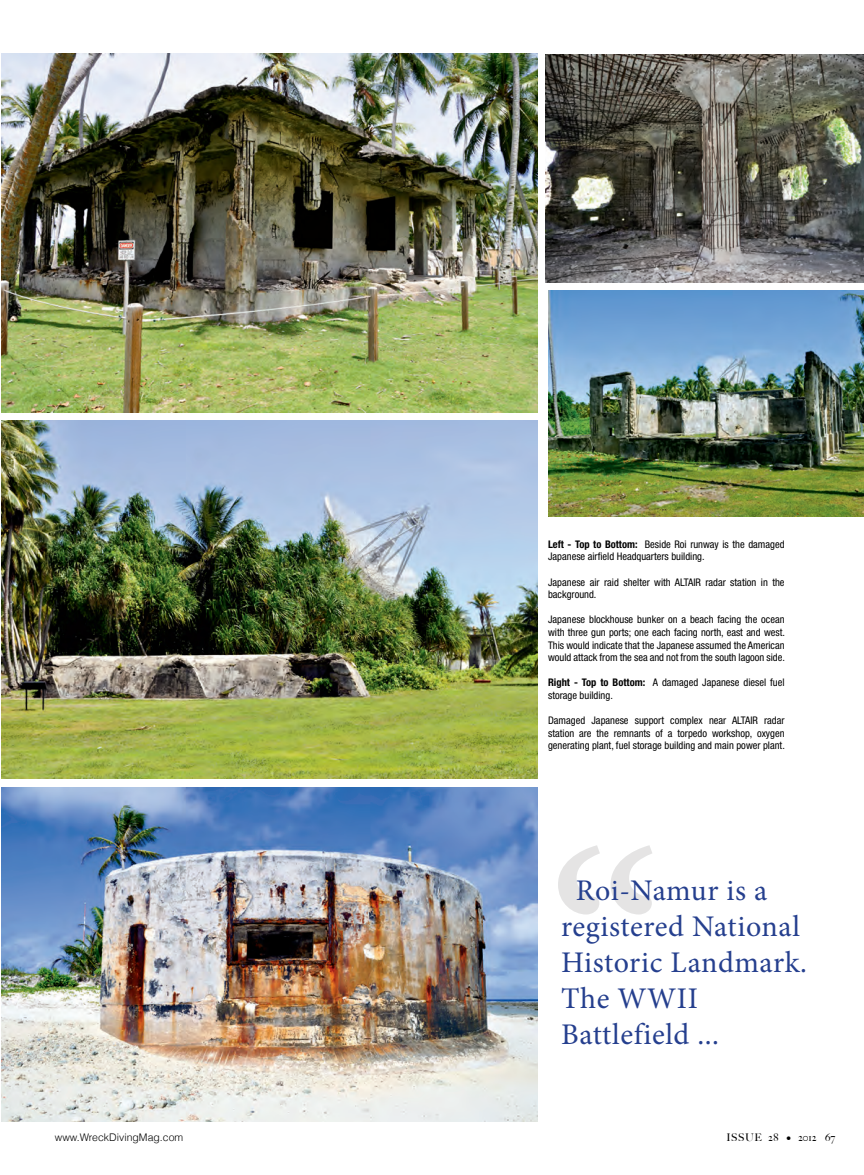
<style>
.page{position:relative;width:864px;height:1175px;background:#fff}
.page>*{position:absolute;margin:0;border:0;box-sizing:border-box;transform-origin:0 0}
.t1{font:300px "Minion Pro";color:#231f20}
.No_Spacing{font:30px/36px "Minion Pro";letter-spacing:.015em;color:#253f8e}
.t2{font:condensed 10.5px/12.6px "Helvetica Neue";color:#000}
.t3{font:300 10.5px "Helvetica";color:#000}
.t4{font:500 10.5px "Big Caslon";letter-spacing:.06em;color:#000}
.s1{font-weight:700}
</style>
<div class="page">
<img style="left:2px;top:54px;width:536px;height:358px">
<img style="left:2px;top:420px;width:536px;height:359px">
<img style="left:2px;top:787px;width:536px;height:334px">
<img style="left:545px;top:54px;width:319px;height:229px">
<img style="left:548px;top:290px;width:316px;height:226px">
<p class="t2" style="left:548px;top:537px;width:238px"><span class="s1">Left - Top to Bottom:</span> Beside Roi runway is the damaged<br>Japanese airfield Headquarters building.</p>
<p class="t2" style="left:548px;top:575px;width:238px">Japanese air raid shelter with ALTAIR radar station in the background.</p>
<p class="t2" style="left:548px;top:613px;width:238px;text-align:justify">Japanese blockhouse bunker on a beach facing the ocean with three gun ports; one each facing north, east and west.<br>This would indicate that the Japanese assumed the American would attack from the sea and not from the south lagoon side.</p>
<p class="t2" style="left:548px;top:676px;width:238px"><span class="s1">Right - Top to Bottom:</span> A damaged Japanese diesel fuel storage building.</p>
<p class="t2" style="left:548px;top:714px;width:238px;text-align:justify">Damaged Japanese support complex near ALTAIR radar station are the remnants of a torpedo workshop, oxygen generating plant, fuel storage building and main power plant.</p>
<h1 class="t1" style="left:545px;top:763px;width:121px">“</h1>
<p class="No_Spacing" style="left:561px;top:872px;width:247px;text-indent:15px">Roi-Namur is a registered National<br>Historic Landmark.<br>The WWII<br>Battlefield ...</p>
<p class="t3" style="left:55px;top:1130px;width:130px">www.WreckDivingMag.com</p>
<p class="t4" style="left:726px;top:1130px;width:110px">ISSUE 28 • 2012 67</p>
</div>
